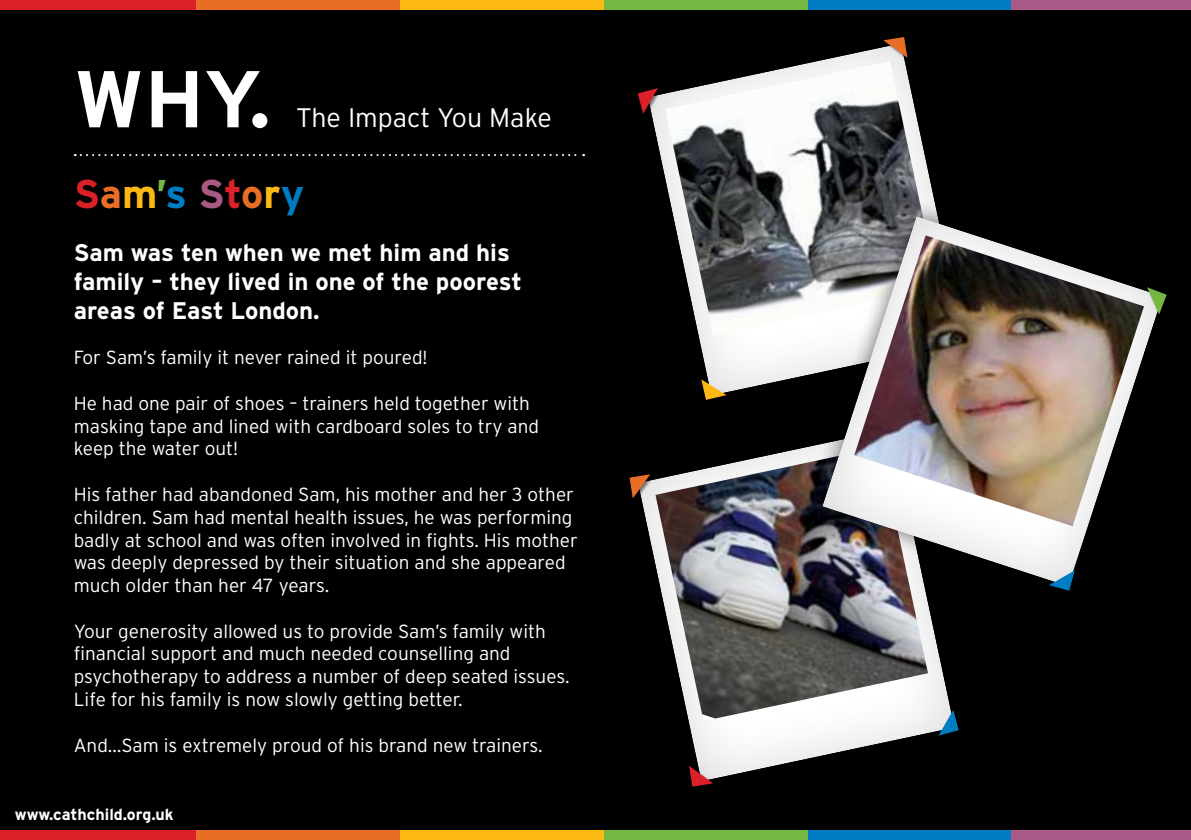
<style>
.page{position:relative;width:1191px;height:840px;background:#fff}
.page>*{position:absolute;margin:0;border:0;box-sizing:border-box;transform-origin:0 0}
.t1{font:700 80.2px "Interstate";color:#fff}
.t2{font:700 40px "Interstate";letter-spacing:-.005em;color:#da2128}
.t3{font:300 26.8px "Interstate";color:#fff}
.t4{font:700 24px/28.8px "Interstate";color:#fff}
.t5{font:300 19px/22.8px "Interstate";color:#fff}
.t6{font:700 16px "Interstate";color:#fff}
.s1{color:#e86e27}
.s2{color:#fdb913}
.s3{color:#74b743}
.s4{color:#007cc3}
.s5{color:#a95986}
</style>
<div class="page">
<div style="left:0;top:0;width:1191px;height:838px;background:#000"></div>
<div style="left:0;top:829px;width:196px;height:10px;background:#da2128"></div>
<div style="left:196px;top:829px;width:204px;height:10px;background:#e86e27"></div>
<div style="left:400px;top:829px;width:204px;height:10px;background:#fdb913"></div>
<div style="left:604px;top:829px;width:204px;height:10px;background:#74b743"></div>
<div style="left:808px;top:829px;width:204px;height:10px;background:#007cc3"></div>
<div style="left:1012px;top:829px;width:179px;height:10px;background:#a95986"></div>
<div style="left:0;top:0;width:196px;height:9px;background:#da2128"></div>
<div style="left:196px;top:0;width:204px;height:9px;background:#e86e27"></div>
<div style="left:400px;top:0;width:204px;height:9px;background:#fdb913"></div>
<div style="left:604px;top:0;width:204px;height:9px;background:#74b743"></div>
<div style="left:808px;top:0;width:204px;height:9px;background:#007cc3"></div>
<div style="left:1012px;top:0;width:179px;height:9px;background:#a95986"></div>
<svg style="left:652px;top:47px;width:230px;height:349px"></svg>
<img style="left:665px;top:62px;width:269px;height:273px">
<svg style="left:642px;top:502px;width:309px;height:276px"></svg>
<img style="left:655px;top:452px;width:273px;height:266px">
<div style="left:805px;top:199px;width:374px;height:404px;background:#000;opacity:.55"></div>
<svg style="left:819px;top:201px;width:352px;height:387px"></svg>
<img style="left:854px;top:235px;width:290px;height:291px">
<div style="left:637px;top:87px;width:25px;height:31px;background:#000;opacity:.5"></div>
<svg style="left:637px;top:88px;width:21px;height:26px"></svg>
<div style="left:882px;top:36px;width:30px;height:26px;background:#000;opacity:.5"></div>
<svg style="left:883px;top:37px;width:24px;height:21px"></svg>
<svg style="left:701px;top:379px;width:25px;height:20px"></svg>
<div style="left:1146px;top:286px;width:25px;height:33px;background:#000;opacity:.5"></div>
<svg style="left:1147px;top:287px;width:19px;height:27px"></svg>
<div style="left:1048px;top:569px;width:31px;height:26px;background:#000"></div>
<svg style="left:1049px;top:570px;width:25px;height:20px"></svg>
<div style="left:938px;top:708px;width:25px;height:31px;background:#000"></div>
<svg style="left:938px;top:709px;width:20px;height:26px"></svg>
<div style="left:688px;top:765px;width:30px;height:26px;background:#000;opacity:.5"></div>
<svg style="left:689px;top:765px;width:24px;height:21px"></svg>
<div style="left:629px;top:473px;width:26px;height:29px;background:#000;opacity:.5"></div>
<svg style="left:629px;top:474px;width:21px;height:24px"></svg>
<svg style="left:75px;top:154px;width:509px;height:2px"></svg>
<h1 class="t1" style="left:74px;top:54px;width:198px">WHY.</h1>
<h3 class="t3" style="left:296px;top:103px;width:257px">The Impact You Make</h3>
<h2 class="t2" style="left:74px;top:172px;width:232px">S<span class="s1">a</span><span class="s2">m</span><span class="s3">’</span><span class="s4">s</span> <span class="s5">S</span>t<span class="s1">o</span><span class="s2">r</span><span class="s4">y</span></h2>
<p class="t4" style="left:74px;top:238px;width:450px">Sam was ten when we met him and his family – they lived in one of the poorest areas of East London.</p>
<p class="t5" style="left:74px;top:346px;width:355px">For Sam’s family it never rained it poured!</p>
<p class="t5" style="left:74px;top:391px;width:467px">He had one pair of shoes – trainers held together with masking tape and lined with cardboard soles to try and keep the water out!</p>
<p class="t5" style="left:74px;top:482px;width:505px">His father had abandoned Sam, his mother and her 3 other children. Sam had mental health issues, he was performing badly at school and was often involved in fights. His mother was deeply depressed by their situation and she appeared much older than her 47 years.</p>
<p class="t5" style="left:74px;top:619px;width:497px">Your generosity allowed us to provide Sam’s family with financial support and much needed counselling and psychotherapy to address a number of deep seated issues.<br>Life for his family is now slowly getting better.</p>
<p class="t5" style="left:74px;top:732px;width:470px">And…Sam is extremely proud of his brand new trainers.</p>
<p class="t6" style="left:15px;top:804px;width:160px">www.cathchild.org.uk</p>
</div>
